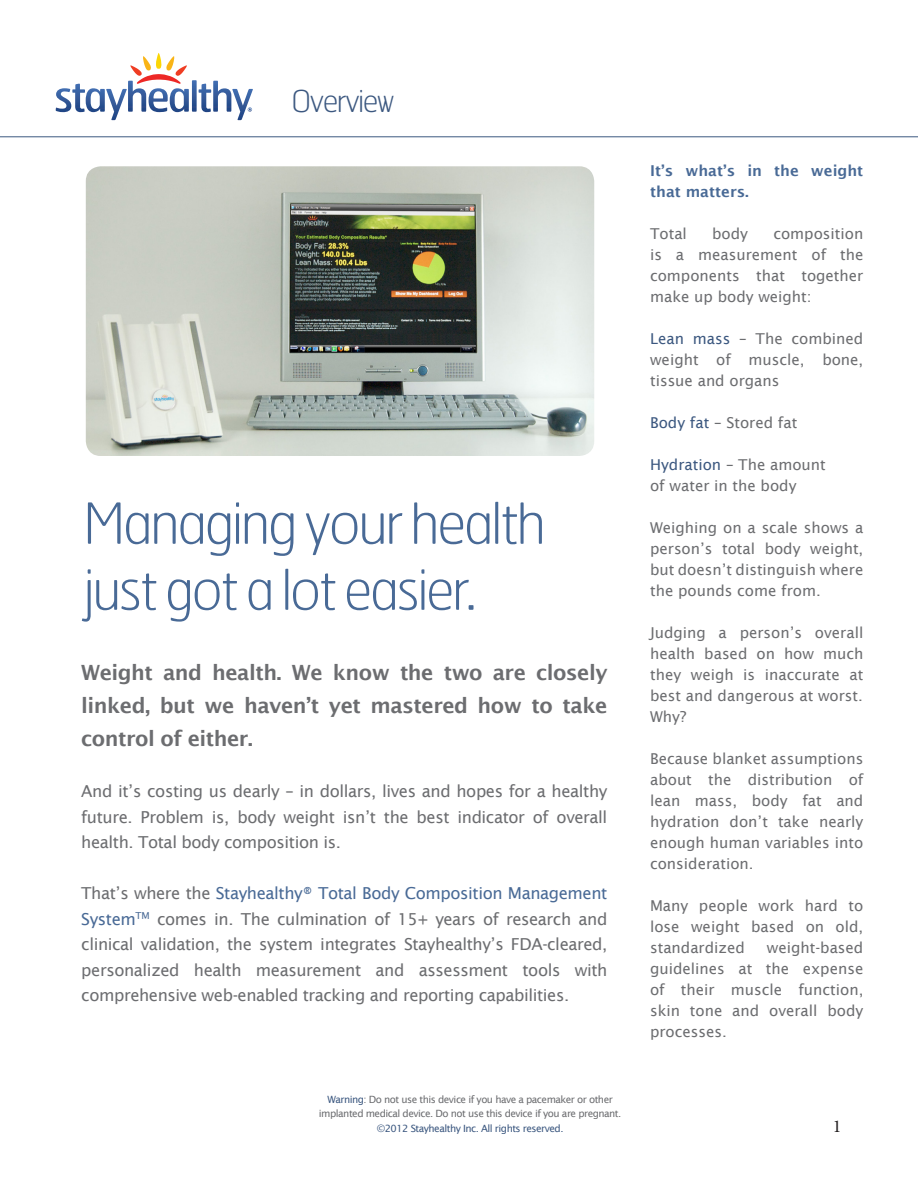
<style>
.page{position:relative;width:918px;height:1188px;background:#fff}
.page>*{position:absolute;margin:0;border:0;box-sizing:border-box;transform-origin:0 0}
.t1{font:100 56.55px "Hermes FB";letter-spacing:-.05em;color:#496a96}
.t2{font:100 55.2px "Hermes FB";letter-spacing:-.05em;color:#496a96}
.t3{font:100 30.15px "Hermes FB";letter-spacing:-.05em;color:#3c5880}
.t4{font:600 21px/33px "Lucida Sans";letter-spacing:-.025em;color:#6c6d70;text-align:justify}
.t5{font:18px "Minion Pro";color:#231f20}
.t6{font:16.5px/25.5px "Lucida Sans";letter-spacing:-.025em;color:#6c6d70;text-align:justify}
.t7{font:15px/21px "Lucida Sans";color:#6c6d70;text-align:justify}
.t8{font:600 15px/21px "Lucida Sans";color:#496a96}
.t9{font:10.05px/14.1px "Lucida Sans";letter-spacing:-.05em;color:#6c6d70;text-align:center}
.t10{font:10.05px "Lucida Sans";letter-spacing:-.05em;color:#3c5880}
.s1{color:#496a96}
.s2{color:#3c5880}
</style>
<div class="page">
<hr style="left:0;top:136px;width:918px;height:1px;background:#3c5880">
<svg style="left:56px;top:53px;width:197px;height:67px"></svg>
<img style="left:86px;top:166px;width:508px;height:290px">
<p class="t3" style="left:291px;top:82px;width:105px">Overview</p>
<p class="t1" style="left:83px;top:488px;width:465px">Managing your health</p>
<p class="t2" style="left:83px;top:555px;width:395px">just got a lot easier.</p>
<p class="t4" style="left:81px;top:656px;width:528px">Weight and health. We know the two are closely linked, but we haven’t yet mastered how to take control of either.</p>
<p class="t6" style="left:81px;top:779px;width:528px">And it’s costing us dearly – in dollars, lives and hopes for a healthy future. Problem is, body weight isn’t the best indicator of overall health. Total body composition is.</p>
<p class="t6" style="left:81px;top:881px;width:528px">That’s where the <span class="s1">Stayhealthy® Total Body Composition Management System</span><sup>TM</sup> comes in. The culmination of 15+ years of research and clinical validation, the system integrates Stayhealthy’s FDA-cleared, personalized health measurement and assessment tools with comprehensive web-enabled tracking and reporting capabilities.</p>
<p class="t9" style="left:319px;top:1093px;width:304px"><span class="s2">Warning</span>: Do not use this device if you have a pacemaker or other implanted medical device. Do not use this device if you are pregnant.</p>
<p class="t10" style="left:377px;top:1122px;width:188px">©2012 Stayhealthy Inc. All rights reserved.</p>
<p class="t8" style="left:650px;top:160px;width:215px">It’s what’s in the weight that matters.</p>
<p class="t7" style="left:650px;top:223px;width:38px">Total</p>
<p class="t7" style="left:712px;top:223px;width:37px">body</p>
<p class="t7" style="left:650px;top:223px;width:215px;text-indent:123px">composition is a measurement of the components that together make up body weight:</p>
<p class="t7" style="left:650px;top:328px;width:215px"><span class="s2">Lean mass</span> – The combined weight of muscle, bone, tissue and organs</p>
<p class="t7" style="left:650px;top:412px;width:149px"><span class="s2">Body fat</span> – Stored fat</p>
<p class="t7" style="left:650px;top:454px;width:177px"><span class="s2">Hydration</span> – The amount</p>
<p class="t7" style="left:650px;top:475px;width:148px">of water in the body</p>
<p class="t7" style="left:650px;top:517px;width:215px">Weighing on a scale shows a person’s total body weight, but doesn’t distinguish where the pounds come from.</p>
<p class="t7" style="left:650px;top:622px;width:215px">Judging a person’s overall health based on how much they weigh is inaccurate at best and dangerous at worst.</p>
<p class="t7" style="left:650px;top:706px;width:38px">Why?</p>
<p class="t7" style="left:650px;top:748px;width:215px">Because blanket assumptions about the distribution of lean mass, body fat and hydration don’t take nearly enough human variables into consideration.</p>
<p class="t7" style="left:650px;top:895px;width:215px">Many people work hard to lose weight based on old, standardized</p>
<p class="t7" style="left:650px;top:937px;width:215px;text-indent:117px">weight-based guidelines at the expense of their muscle function, skin tone and overall body processes.</p>
<p class="t5" style="left:833px;top:1115px;width:10px">1</p>
</div>
